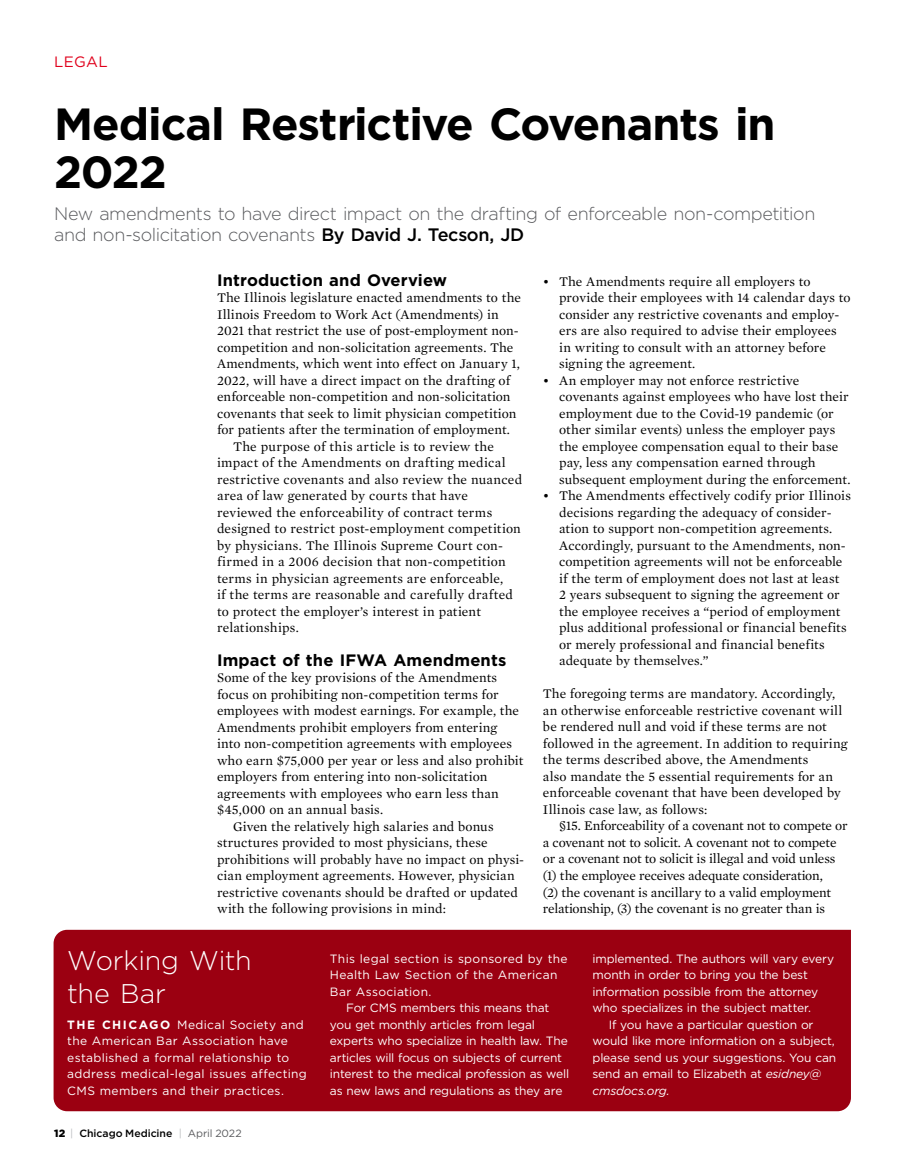
<style>
.page{position:relative;width:905px;height:1175px;background:#fff}
.page>*{position:absolute;margin:0;border:0;box-sizing:border-box;transform-origin:0 0}
.t1{font:700 45px/48px "Gotham";letter-spacing:-.025em;color:#000}
.t2{font:300 27px/33px "Gotham";letter-spacing:-.01em;color:#fff}
.t3{font:300 18px/21px "Gotham";letter-spacing:-.025em;color:#5a5b5e}
.t4{font:700 16.5px "Gotham";letter-spacing:.01em;color:#000}
.t5{font:15px "Gotham";letter-spacing:.03em;color:#e0001b}
.t6{font:13.5px/16.5px "Mercury Text G1";letter-spacing:.005em;color:#000}
.t7{font:13.5px/16.5px "Mercury Text G1";letter-spacing:-.02em;color:#000}
.t8{font:12px "Gotham";letter-spacing:-.01em;color:#fff}
.t9{font:12px/16.5px "Gotham";letter-spacing:.025em;color:#fff}
.t10{font:12px "Gotham";letter-spacing:.03em;color:#fff}
.t11{font:italic 12px "Gotham";letter-spacing:-.015em;color:#fff}
.t12{font:500 10.5px "Gotham";letter-spacing:-.005em;color:#000}
.s1{font-weight:500;color:#000}
.s2{font-weight:700}
.s3{font-weight:900}
.s4{font-weight:400;color:#babcbf}
.s5{font-weight:400;color:#5a5b5e}
.s6{font-style:italic}
</style>
<div class="page">
<div style="left:54px;top:929px;width:796px;height:182px;background:#9b0011"></div>
<p class="t5" style="left:54px;top:52px;width:55px">LEGAL</p>
<h1 class="t1" style="left:54px;top:100px;width:723px">Medical Restrictive Covenants in<br>2022</h1>
<h3 class="t3" style="left:54px;top:203px;width:763px">New amendments to have direct impact on the drafting of enforceable non-competition and non-solicitation covenants <span class="s1">By David J. Tecson, JD</span></h3>
<p class="t4" style="left:217px;top:269px;width:232px">Introduction and Overview</p>
<p class="t6" style="left:217px;top:289px;width:305px">The Illinois legislature enacted amendments to the</p>
<p class="t6" style="left:217px;top:305px;width:283px">Illinois Freedom to Work Act (Amendments) in</p>
<p class="t6" style="left:217px;top:322px;width:303px">2021 that restrict the use of post-employment non-</p>
<p class="t6" style="left:217px;top:338px;width:298px">competition and non-solicitation agreements. The</p>
<p class="t6" style="left:217px;top:355px;width:304px">Amendments, which went into effect on January 1,</p>
<p class="t6" style="left:217px;top:371px;width:294px">2022, will have a direct impact on the drafting of</p>
<p class="t6" style="left:217px;top:388px;width:295px">enforceable non-competition and non-solicitation</p>
<p class="t6" style="left:217px;top:404px;width:301px">covenants that seek to limit physician competition</p>
<p class="t6" style="left:217px;top:421px;width:294px">for patients after the termination of employment.</p>
<p class="t6" style="left:233px;top:437px;width:262px">The purpose of this article is to review the</p>
<p class="t6" style="left:217px;top:454px;width:290px">impact of the Amendments on drafting medical</p>
<p class="t6" style="left:217px;top:470px;width:307px">restrictive covenants and also review the nuanced</p>
<p class="t6" style="left:217px;top:487px;width:252px">area of law generated by courts that have</p>
<p class="t6" style="left:217px;top:503px;width:277px">reviewed the enforceability of contract terms</p>
<p class="t6" style="left:217px;top:520px;width:305px">designed to restrict post-employment competition</p>
<p class="t6" style="left:217px;top:536px;width:287px">by physicians. The Illinois Supreme Court con-</p>
<p class="t6" style="left:217px;top:553px;width:290px">firmed in a 2006 decision that non-competition</p>
<p class="t6" style="left:217px;top:569px;width:288px">terms in physician agreements are enforceable,</p>
<p class="t6" style="left:217px;top:586px;width:297px">if the terms are reasonable and carefully drafted</p>
<p class="t6" style="left:217px;top:602px;width:265px">to protect the employer’s interest in patient</p>
<p class="t6" style="left:217px;top:619px;width:83px">relationships.</p>
<p class="t4" style="left:217px;top:648px;width:291px">Impact of the IFWA Amendments</p>
<p class="t6" style="left:217px;top:668px;width:281px">Some of the key provisions of the Amendments</p>
<p class="t6" style="left:217px;top:685px;width:283px">focus on prohibiting non-competition terms for</p>
<p class="t6" style="left:217px;top:701px;width:303px">employees with modest earnings. For example, the</p>
<p class="t6" style="left:217px;top:718px;width:282px">Amendments prohibit employers from entering</p>
<p class="t6" style="left:217px;top:734px;width:296px">into non-competition agreements with employees</p>
<p class="t6" style="left:217px;top:751px;width:308px">who earn $75,000 per year or less and also prohibit</p>
<p class="t6" style="left:217px;top:767px;width:272px">employers from entering into non-solicitation</p>
<p class="t6" style="left:217px;top:784px;width:283px">agreements with employees who earn less than</p>
<p class="t6" style="left:217px;top:800px;width:168px">$45,000 on an annual basis.</p>
<p class="t6" style="left:233px;top:817px;width:262px">Given the relatively high salaries and bonus</p>
<p class="t6" style="left:217px;top:833px;width:272px">structures provided to most physicians, these</p>
<p class="t6" style="left:217px;top:850px;width:309px">prohibitions will probably have no impact on physi-</p>
<p class="t6" style="left:217px;top:866px;width:299px">cian employment agreements. However, physician</p>
<p class="t6" style="left:217px;top:883px;width:302px">restrictive covenants should be drafted or updated</p>
<p class="t6" style="left:217px;top:899px;width:230px">with the following provisions in mind:</p>
<p class="t6" style="left:559px;top:272px;width:293px;text-indent:-16px">• The Amendments require all employers to provide their employees with 14 calendar days to consider any restrictive covenants and employ&shy;ers are also required to advise their employees in writing to consult with an attorney before signing the agreement.</p>
<p class="t6" style="left:559px;top:371px;width:293px;text-indent:-16px">• An employer may not enforce restrictive covenants against employees who have lost their employment due to the Covid-19 pandemic (or other similar events) unless the employer pays the employee compensation equal to their base pay, less any compensation earned through subsequent employment during the enforcement.</p>
<p class="t6" style="left:559px;top:487px;width:293px;text-indent:-16px">• The Amendments effectively codify prior Illinois decisions regarding the adequacy of consider&shy;ation to support non-competition agreements.<br>Accordingly, pursuant to the Amendments, non&shy;competition agreements will not be enforceable if the term of employment does not last at least<br>2 years subsequent to signing the agreement or the employee receives a “period of employment plus additional professional or financial benefits or merely professional and financial benefits adequate by themselves.”</p>
<p class="t6" style="left:543px;top:685px;width:306px">The foregoing terms are mandatory. Accordingly, an otherwise enforceable restrictive covenant will be rendered null and void if these terms are not followed in the agreement. In addition to requiring the terms described above, the Amendments<br>also mandate the 5 essential requirements for an enforceable covenant that have been developed by Illinois case law, as follows:</p>
<p class="t7" style="left:543px;top:817px;width:306px;text-indent:16px">§15. Enforceability of a covenant not to compete or a covenant not to solicit. A covenant not to compete or a covenant not to solicit is illegal and void unless (1) the employee receives adequate consideration,<br>(2) the covenant is ancillary to a valid employment relationship, (3) the covenant is no greater than is</p>
<h2 class="t2" style="left:67px;top:943px;width:186px">Working With the Bar</h2>
<p class="t9" style="left:67px;top:1015px;width:241px"><span class="s2">THE CHICAGO</span> Medical Society and the American Bar Association have established a formal relationship to address medical-legal issues affecting CMS members and their practices.</p>
<p class="t12" style="left:54px;top:1126px;width:189px"><span class="s3">12</span> <span class="s4">|</span> Chicago Medicine <span class="s4">|</span> <span class="s5">April 2022</span></p>
<p class="t9" style="left:330px;top:949px;width:239px">This legal section is sponsored by the</p>
<p class="t10" style="left:330px;top:967px;width:229px">Health Law Section of the American</p>
<p class="t9" style="left:330px;top:982px;width:103px">Bar Association.</p>
<p class="t8" style="left:346px;top:1000px;width:205px">For CMS members this means that</p>
<p class="t8" style="left:330px;top:1016px;width:207px">you get monthly articles from legal</p>
<p class="t8" style="left:330px;top:1033px;width:239px">experts who specialize in health law. The</p>
<p class="t8" style="left:330px;top:1049px;width:234px">articles will focus on subjects of current</p>
<p class="t8" style="left:330px;top:1066px;width:241px">interest to the medical profession as well</p>
<p class="t8" style="left:330px;top:1082px;width:234px">as new laws and regulations as they are</p>
<p class="t8" style="left:592px;top:950px;width:243px">implemented. The authors will vary every</p>
<p class="t8" style="left:592px;top:967px;width:217px">month in order to bring you the best</p>
<p class="t8" style="left:592px;top:983px;width:227px">information possible from the attorney</p>
<p class="t8" style="left:592px;top:1000px;width:220px">who specializes in the subject matter.</p>
<p class="t8" style="left:608px;top:1016px;width:206px">If you have a particular question or</p>
<p class="t8" style="left:592px;top:1033px;width:244px">would like more information on a subject,</p>
<p class="t8" style="left:592px;top:1049px;width:245px">please send us your suggestions. You can</p>
<p class="t8" style="left:592px;top:1066px;width:230px">send an email to Elizabeth at <span class="s6">esidney@</span></p>
<p class="t11" style="left:592px;top:1082px;width:79px">cmsdocs.org.</p>
</div>
